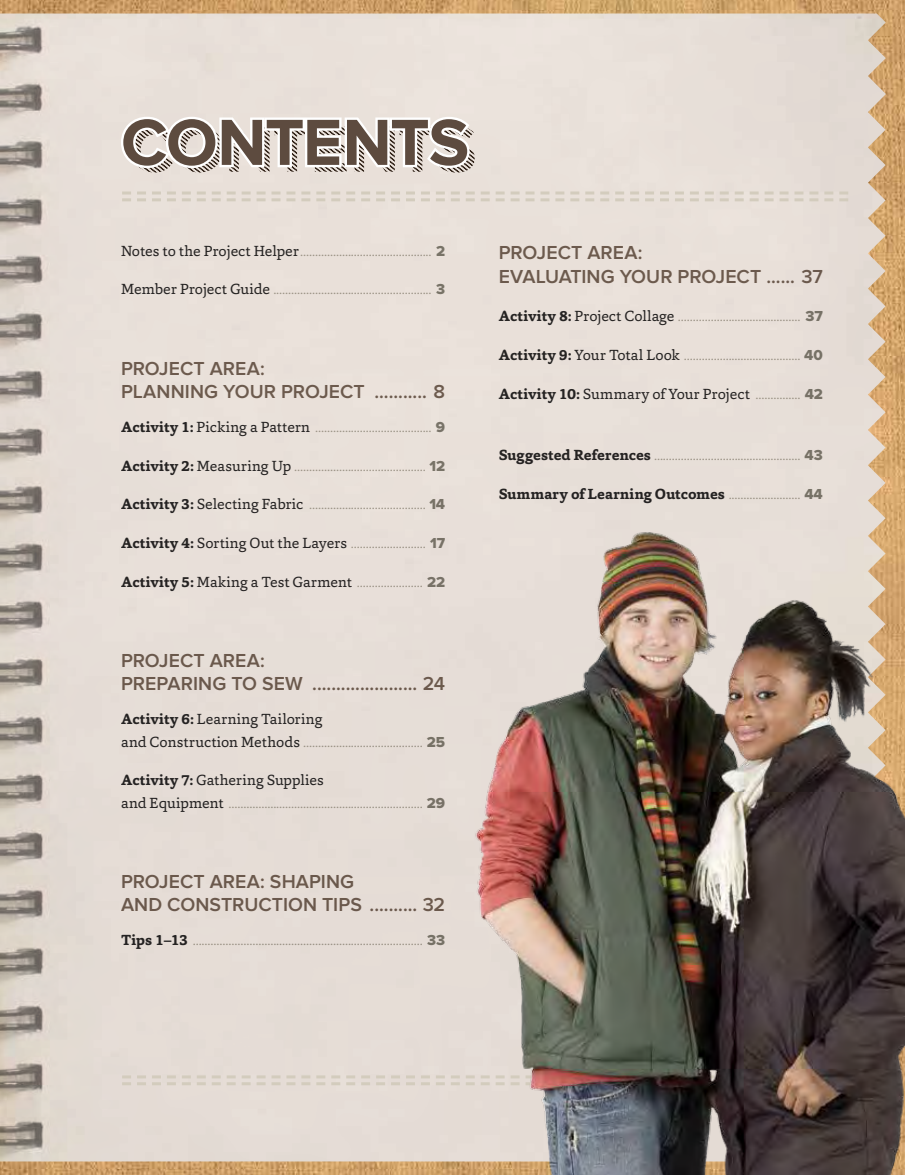
<style>
.page{position:relative;width:905px;height:1175px;background:#fff}
.page>*{position:absolute;margin:0;border:0;box-sizing:border-box;transform-origin:0 0}
.t1{font:700 67.5px "Proxima Nova";letter-spacing:-.02em;color:#5d4b3f}
.t2{font:600 19.5px/23.4px "Proxima Nova";letter-spacing:.005em;color:#77675b}
.t3{font:200 15px/22.5px "Capita";color:#aaa89e}
.t4{font:700 15px "Capita";letter-spacing:.005em;color:#292829}
.t5{font:15px "Capita";color:#292829}
.s1{font-weight:400;color:#292829}
.s2{font-family:"Proxima Nova Extrabld";font-weight:400;color:#84837a}
.s3{font-weight:700;color:#292829}
.s4{font-weight:700}
.s5{font-weight:200;color:#aaa89e}
.s6{font-family:"Proxima Nova Extrabld";color:#84837a}
</style>
<div class="page">
<img style="left:0;top:0;width:904px;height:1174px">
<svg style="left:122px;top:191px;width:726px;height:10px;background:#e1d9cf"></svg>
<svg style="left:122px;top:1075px;width:345px;height:10px;background:#ded6cd"></svg>
<img style="left:467px;top:515px;width:437px;height:659px">
<svg style="left:119px;top:114px;width:356px;height:58px"></svg>
<h1 class="t1" style="left:121px;top:103px;width:350px">CONTENTS</h1>
<p class="t3" style="left:121px;top:239px;width:326px"><span class="s1">Notes to the Project Helper</span>............................................ <span class="s2">2</span></p>
<p class="t3" style="left:121px;top:278px;width:325px"><span class="s1">Member Project Guide</span> ..................................................... <span class="s2">3</span></p>
<h2 class="t2" style="left:121px;top:357px;width:177px">PROJECT AREA:<br>PLANNING YOUR PROJECT</h2>
<h2 class="t2" style="left:374px;top:380px;width:72px">........... 8</h2>
<p class="t3" style="left:121px;top:415px;width:325px"><span class="s3">Activity 1:</span> <span class="s1">Picking a Pattern</span> ....................................... <span class="s2">9</span></p>
<p class="t3" style="left:121px;top:454px;width:326px"><span class="s3">Activity 2:</span> <span class="s1">Measuring Up</span> ............................................ <span class="s2">12</span></p>
<p class="t3" style="left:121px;top:492px;width:325px"><span class="s3">Activity 3:</span> <span class="s1">Selecting Fabric</span> ....................................... <span class="s2">14</span></p>
<p class="t3" style="left:121px;top:531px;width:325px"><span class="s3">Activity 4:</span> <span class="s1">Sorting Out the Layers</span> ......................... <span class="s2">17</span></p>
<p class="t3" style="left:121px;top:570px;width:326px"><span class="s3">Activity 5:</span> <span class="s1">Making a Test Garment</span> ...................... <span class="s2">22</span></p>
<h2 class="t2" style="left:121px;top:649px;width:145px">PROJECT AREA:<br>PREPAR</h2>
<h2 class="t2" style="left:193px;top:672px;width:45px">ING TO</h2>
<h2 class="t2" style="left:262px;top:672px;width:185px">SEW ...................... 24</h2>
<p class="t3" style="left:121px;top:707px;width:325px"><span class="s3">Activity 6:</span> <span class="s1">Learning Tailoring<br>and Construction Methods</span> ........................................ <span class="s2">25</span></p>
<p class="t3" style="left:121px;top:768px;width:326px"><span class="s3">Activity 7:</span> <span class="s1">Gathering Supplies<br>and Equipment</span> ................................................................. <span class="s2">29</span></p>
<h2 class="t2" style="left:121px;top:870px;width:326px">PROJECT AREA: SHAPING<br>AND CONSTRUCT ION TIPS .......... 32</h2>
<p class="t3" style="left:121px;top:928px;width:325px"><span class="s3">Tips 1–13</span> ............................................................................. <span class="s2">33</span></p>
<h2 class="t2" style="left:498px;top:241px;width:196px">PROJECT AREA:<br>EVALUATING YOUR PROJECT</h2>
<h2 class="t2" style="left:766px;top:265px;width:58px">...... 37</h2>
<p class="t3" style="left:498px;top:305px;width:326px"><span class="s3">Activity 8:</span> <span class="s1">Project Collage</span> ......................................... <span class="s2">37</span></p>
<p class="t3" style="left:498px;top:343px;width:326px"><span class="s3">Activity 9:</span> <span class="s1">Your Total Look</span> ....................................... <span class="s2">40</span></p>
<p class="t5" style="left:498px;top:384px;width:326px"><span class="s4">Activity 10:</span> Summary of Your Project <span class="s5">...............</span> <span class="s6">42</span></p>
<p class="t3" style="left:498px;top:443px;width:326px"><span class="s3">Suggested References</span> ................................................. <span class="s2">43</span></p>
<p class="t4" style="left:498px;top:484px;width:325px">Summary of Learning Outcomes <span class="s5">........................</span> <span class="s2">44</span></p>
</div>
